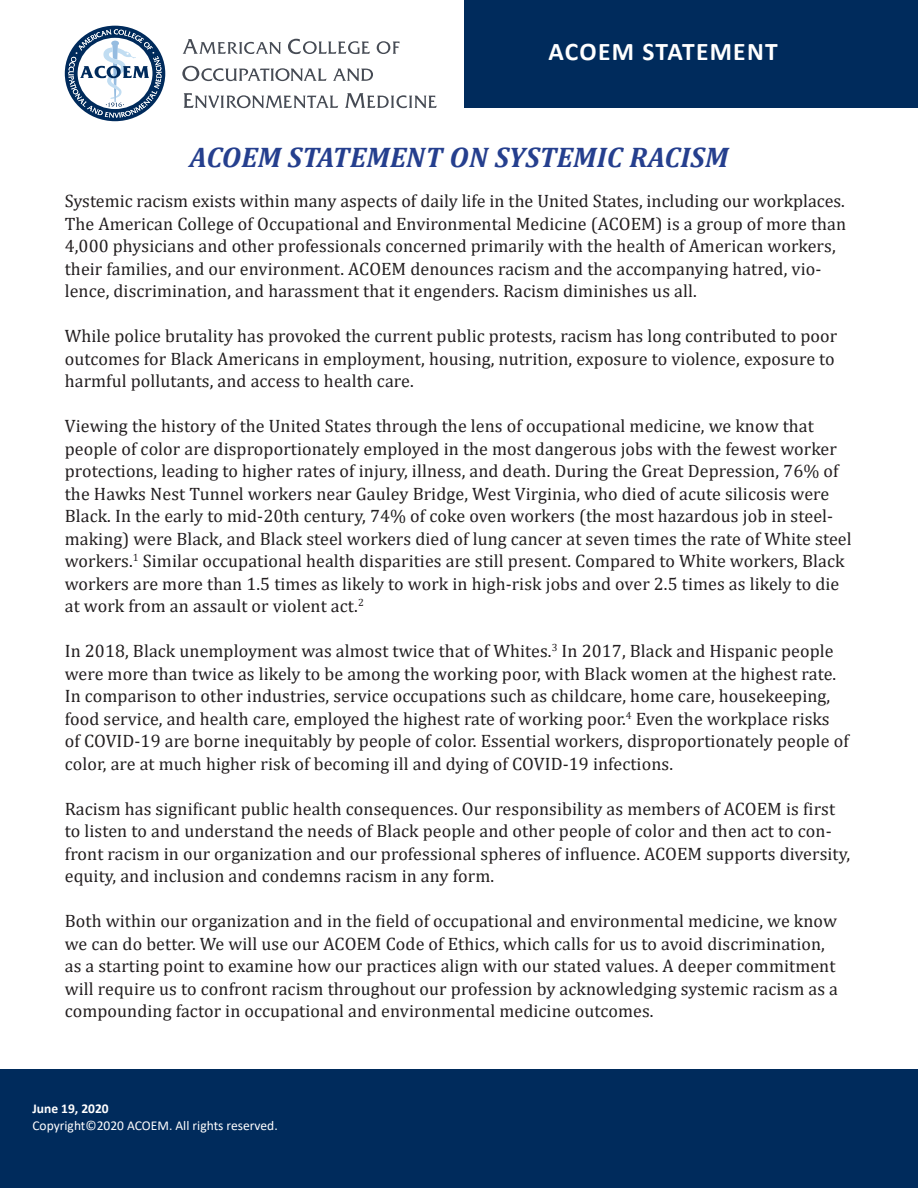
<style>
.page{position:relative;width:918px;height:1188px;background:#fff}
.page>*{position:absolute;margin:0;border:0;box-sizing:border-box;transform-origin:0 0}
.t1{font:italic 700 28.5px "Cambria";letter-spacing:.01em;color:#253f8e}
.t2{font:700 25.5px "Calibri";letter-spacing:.05em;color:#fff}
.t3{font:18px/22.5px "Cambria";letter-spacing:.005em;color:#231f20}
.t4{font:13.5px "Calibri";color:#fff}
.t5{font:700 13.5px "Calibri";color:#fff}
</style>
<div class="page">
<div style="left:0;top:1069px;width:918px;height:119px;background:#002b5c"></div>
<div style="left:464px;top:0;width:454px;height:108px;background:#002b5c"></div>
<svg style="left:183px;top:39px;width:98px;height:15px"></svg>
<svg style="left:288px;top:39px;width:82px;height:15px"></svg>
<svg style="left:377px;top:41px;width:23px;height:13px"></svg>
<svg style="left:182px;top:66px;width:145px;height:15px"></svg>
<svg style="left:333px;top:69px;width:40px;height:12px"></svg>
<svg style="left:184px;top:93px;width:154px;height:15px"></svg>
<svg style="left:345px;top:93px;width:92px;height:15px"></svg>
<svg style="left:65px;top:26px;width:100px;height:95px"></svg>
<h2 class="t2" style="left:549px;top:34px;width:231px">ACOEM STATEMENT</h2>
<h1 class="t1" style="left:190px;top:137px;width:540px">ACOEM STATEMENT ON SYSTEMIC RACISM</h1>
<p class="t3" style="left:65px;top:190px;width:783px">Systemic racism exists within many aspects of daily life in the United States, including our workplaces.<br>The American College of Occupational and Environmental Medicine (ACOEM) is a group of more than 4,000 physicians and other professionals concerned primarily with the health of American workers, their families, and our environment. ACOEM denounces racism and the accompanying hatred, vio&shy;lence, discrimination, and harassment that it engenders. Racism diminishes us all.</p>
<p class="t3" style="left:65px;top:325px;width:774px">While police brutality has provoked the current public protests, racism has long contributed to poor outcomes for Black Americans in employment, housing, nutrition, exposure to violence, exposure to harmful pollutants, and access to health care.</p>
<p class="t3" style="left:65px;top:415px;width:788px">Viewing the history of the United States through the lens of occupational medicine, we know that people of color are disproportionately employed in the most dangerous jobs with the fewest worker protections, leading to higher rates of injury, illness, and death. During the Great Depression, 76% of the Hawks Nest Tunnel workers near Gauley Bridge, West Virginia, who died of acute silicosis were Black. In the early to mid-20th century, 74% of coke oven workers (the most hazardous job in steel&shy;making) were Black, and Black steel workers died of lung cancer at seven times the rate of White steel workers.<sup>1</sup> Similar occupational health disparities are still present. Compared to White workers, Black workers are more than 1.5 times as likely to work in high-risk jobs and over 2.5 times as likely to die at work from an assault or violent act.<sup>2</sup></p>
<p class="t3" style="left:65px;top:640px;width:786px">In 2018, Black unemployment was almost twice that of Whites.<sup>3</sup> In 2017, Black and Hispanic people were more than twice as likely to be among the working poor, with Black women at the highest rate.<br>In comparison to other industries, service occupations such as childcare, home care, housekeeping, food service, and health care, employed the highest rate of working poor.<sup>4</sup> Even the workplace risks of COVID-19 are borne inequitably by people of color. Essential workers, disproportionately people of color, are at much higher risk of becoming ill and dying of COVID-19 infections.</p>
<p class="t3" style="left:65px;top:797px;width:787px">Racism has significant public health consequences. Our responsibility as members of ACOEM is first to listen to and understand the needs of Black people and other people of color and then act to con&shy;front racism in our organization and our professional spheres of influence. ACOEM supports diversity, equity, and inclusion and condemns racism in any form.</p>
<p class="t3" style="left:65px;top:910px;width:775px">Both within our organization and in the field of occupational and environmental medicine, we know we can do better. We will use our ACOEM Code of Ethics, which calls for us to avoid discrimination, as a starting point to examine how our practices align with our stated values. A deeper commitment will require us to confront racism throughout our profession by acknowledging systemic racism as a compounding factor in occupational and environmental medicine outcomes.</p>
<p class="t5" style="left:32px;top:1099px;width:78px">June 19, 2020</p>
<p class="t4" style="left:32px;top:1116px;width:247px">Copyright©2020 ACOEM. All rights reserved.</p>
</div>
